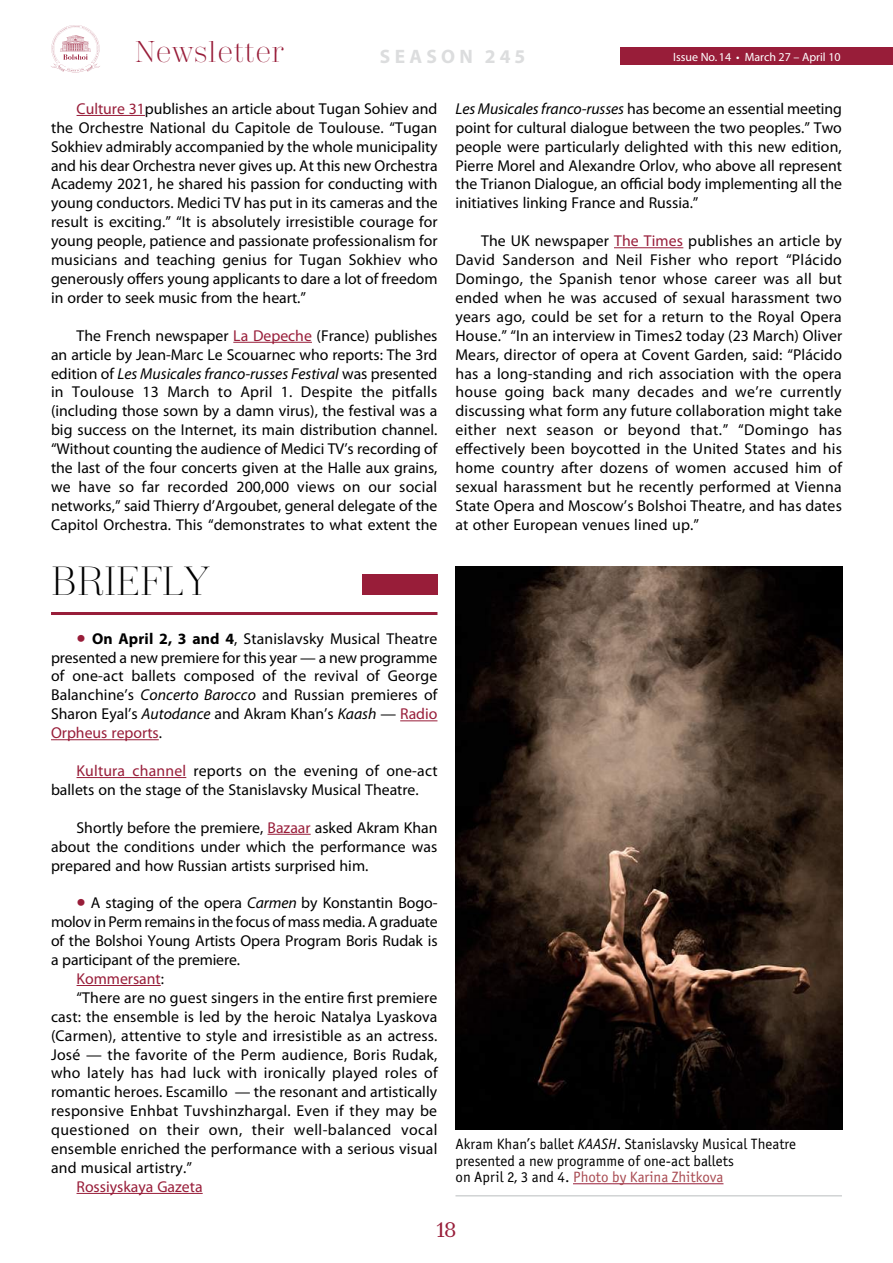
<style>
.page{position:relative;width:893px;height:1263px;background:#fff}
.page>*{position:absolute;margin:0;border:0;box-sizing:border-box;transform-origin:0 0}
.t1{font:300 40.5px "Trivia Serif";color:#000}
.t2{font:300 30px "Trivia Serif";color:#981d39}
.t3{font:21px "Trivia Serif 10 Demo";color:#981d39}
.t4{font:700 19.5px "Myriad Pro";letter-spacing:.22em;color:#dcddde}
.t5{font:15.75px/18.9px "Myriad Pro";letter-spacing:.005em;color:#000;text-align:justify}
.t6{font:15.75px "Myriad Pro";letter-spacing:-.02em;color:#000}
.t7{font:15.75px "Myriad Pro";letter-spacing:.03em;color:#000}
.t8{font:15.75px "Myriad Pro";color:#981d39}
.t9{font:15px/16.5px "Officina Sans Book ITC";color:#000}
.t10{font:12px "Myriad Pro";color:#fff}
.s1{color:#981d39}
.s2{font-style:italic}
.s3{font-size:33px;color:#981d39}
.s4{font-weight:700}
.s5{color:#000}
.s6{color:#a84a51}
</style>
<div class="page">
<svg style="left:51px;top:25px;width:49px;height:47px"></svg>
<div style="left:621px;top:48px;width:272px;height:17px;background:#981d39"></div>
<hr style="left:77px;top:115px;width:68px;height:1px;background:#981d39">
<hr style="left:233px;top:342px;width:79px;height:1px;background:#981d39">
<hr style="left:614px;top:247px;width:69px;height:1px;background:#981d39">
<hr style="left:51px;top:612px;width:386px;height:3px;background:#981d39">
<hr style="left:400px;top:720px;width:37px;height:1px;background:#981d39">
<hr style="left:51px;top:739px;width:108px;height:1px;background:#981d39">
<hr style="left:77px;top:777px;width:109px;height:1px;background:#981d39">
<hr style="left:268px;top:834px;width:43px;height:1px;background:#981d39">
<hr style="left:77px;top:985px;width:84px;height:1px;background:#981d39">
<hr style="left:77px;top:1193px;width:126px;height:1px;background:#981d39">
<img style="left:455px;top:567px;width:387px;height:562px">
<hr style="left:455px;top:1195px;width:387px;height:1px;background:#d1d3d4">
<hr style="left:573px;top:1183px;width:150px;height:1px;background:#981d39">
<div style="left:362px;top:574px;width:75px;height:20px;background:#981d39"></div>
<h2 class="t2" style="left:135px;top:36px;width:150px">Newsletter</h2>
<p class="t4" style="left:380px;top:44px;width:147px">SEASON 245</p>
<p class="t10" style="left:673px;top:49px;width:169px">Issue No.14 • March 27 – April 10</p>
<p class="t5" style="left:51px;top:99px;width:388px;text-indent:26px"><span class="s1">Culture 31</span>publishes an article about Tugan Sohiev and the Orchestre National du Capitole de Toulouse. “Tugan Sokhiev admirably accompanied by the whole municipality and his dear Orchestra never gives up. At this new Orchestra Academy 2021, he shared his passion for conducting with young conductors. Medici TV has put in its cameras and the result is exciting.” “It is absolutely irresistible courage for young people, patience and passionate professionalism for musicians and teaching genius for Tugan Sokhiev who generously offers young applicants to dare a lot of freedom in order to seek music from the heart.”</p>
<p class="t5" style="left:51px;top:326px;width:388px;text-indent:26px">The French newspaper <span class="s1">La Depeche</span> (France) publishes an article by Jean-Marc Le Scouarnec who reports: The 3rd edition of <span class="s2">Les Musicales franco-russes Festival</span> was presented in Toulouse 13 March to April 1. Despite the pitfalls (including those sown by a damn virus), the festival was a big success on the Internet, its main distribution channel. “Without counting the audience of Medici TV’s recording of the last of the four concerts given at the Halle aux grains, we have so far recorded 200,000 views on our social networks,” said Thierry d’Argoubet, general delegate of the Capitol Orchestra. This “demonstrates to what extent the</p>
<p class="t5" style="left:455px;top:99px;width:388px"><span class="s2">Les Musicales franco-russes</span> has become an essential meeting point for cultural dialogue between the two peoples.” Two people were particularly delighted with this new edition, Pierre Morel and Alexandre Orlov, who above all represent the Trianon Dialogue, an official body implementing all the initiatives linking France and Russia.”</p>
<p class="t5" style="left:455px;top:231px;width:388px;text-indent:26px">The UK newspaper <span class="s1">The Times</span> publishes an article by David Sanderson and Neil Fisher who report “Plácido Domingo, the Spanish tenor whose career was all but ended when he was accused of sexual harassment two years ago, could be set for a return to the Royal Opera House.” “In an interview in Times2 today (23 March) Oliver Mears, director of opera at Covent Garden, said: “Plácido has a long-standing and rich association with the opera house going back many decades and we’re currently discussing what form any future collaboration might take either next season or beyond that.” “Domingo has effectively been boycotted in the United States and his home country after dozens of women accused him of sexual harassment but he recently performed at Vienna State Opera and Moscow’s Bolshoi Theatre, and has dates at other European venues lined up.”</p>
<h1 class="t1" style="left:51px;top:560px;width:160px">BRIEFLY</h1>
<p class="t5" style="left:51px;top:629px;width:388px;text-indent:26px"><span class="s3">•</span> <span class="s4">On April 2, 3 and 4</span>, Stanislavsky Musical Theatre presented a new premiere for this year — a new programme of one-act ballets composed of the revival of George Balanchine’s <span class="s2">Concerto Barocco</span> and Russian premieres of Sharon Eyal’s <span class="s2">Autodance</span> and Akram Khan’s <span class="s2">Kaash</span> — <span class="s1">Radio Orpheus reports</span>.</p>
<p class="t5" style="left:51px;top:761px;width:388px;text-indent:26px"><span class="s1">Kultura channel</span> reports on the evening of one-act ballets on the stage of the Stanislavsky Musical Theatre.</p>
<p class="t5" style="left:51px;top:818px;width:388px;text-indent:26px">Shortly before the premiere, <span class="s1">Bazaar</span> asked Akram Khan about the conditions under which the performance was prepared and how Russian artists surprised him.</p>
<p class="t5" style="left:77px;top:893px;width:362px"><span class="s3">•</span> A staging of the opera <span class="s2">Carmen</span> by Konstantin Bogo-</p>
<p class="t6" style="left:51px;top:912px;width:388px">molov in Perm remains in the focus of mass media. A graduate</p>
<p class="t5" style="left:51px;top:931px;width:388px">of the Bolshoi Young Artists Opera Program Boris Rudak is</p>
<p class="t5" style="left:51px;top:950px;width:190px">a participant of the premiere.</p>
<p class="t8" style="left:77px;top:969px;width:89px">Kommersant<span class="s5">:</span></p>
<p class="t5" style="left:77px;top:988px;width:362px">“There are no guest singers in the entire first premiere</p>
<p class="t5" style="left:51px;top:1007px;width:388px">cast: the ensemble is led by the heroic Natalya Lyaskova</p>
<p class="t5" style="left:51px;top:1026px;width:388px">(Carmen), attentive to style and irresistible as an actress.</p>
<p class="t5" style="left:51px;top:1044px;width:388px">José — the favorite of the Perm audience, Boris Rudak,</p>
<p class="t5" style="left:51px;top:1063px;width:388px">who lately has had luck with ironically played roles of</p>
<p class="t5" style="left:51px;top:1082px;width:388px">romantic heroes. Escamillo — the resonant and artistically</p>
<p class="t5" style="left:51px;top:1101px;width:388px">responsive Enhbat Tuvshinzhargal. Even if they may be</p>
<p class="t7" style="left:51px;top:1120px;width:388px">questioned on their own, their well-balanced vocal</p>
<p class="t5" style="left:51px;top:1139px;width:388px">ensemble enriched the performance with a serious visual</p>
<p class="t5" style="left:51px;top:1158px;width:143px">and musical artistry.”</p>
<p class="t8" style="left:77px;top:1177px;width:128px">Rossiyskaya Gazeta</p>
<p class="t9" style="left:455px;top:1136px;width:342px">Akram Khan’s ballet <span class="s2">KAASH</span>. Stanislavsky Musical Theatre presented a new programme of one-act ballets<br>on April 2, 3 and 4. <span class="s6">Photo by Karina Zhitkova</span></p>
<h3 class="t3" style="left:437px;top:1217px;width:21px">18</h3>
</div>
